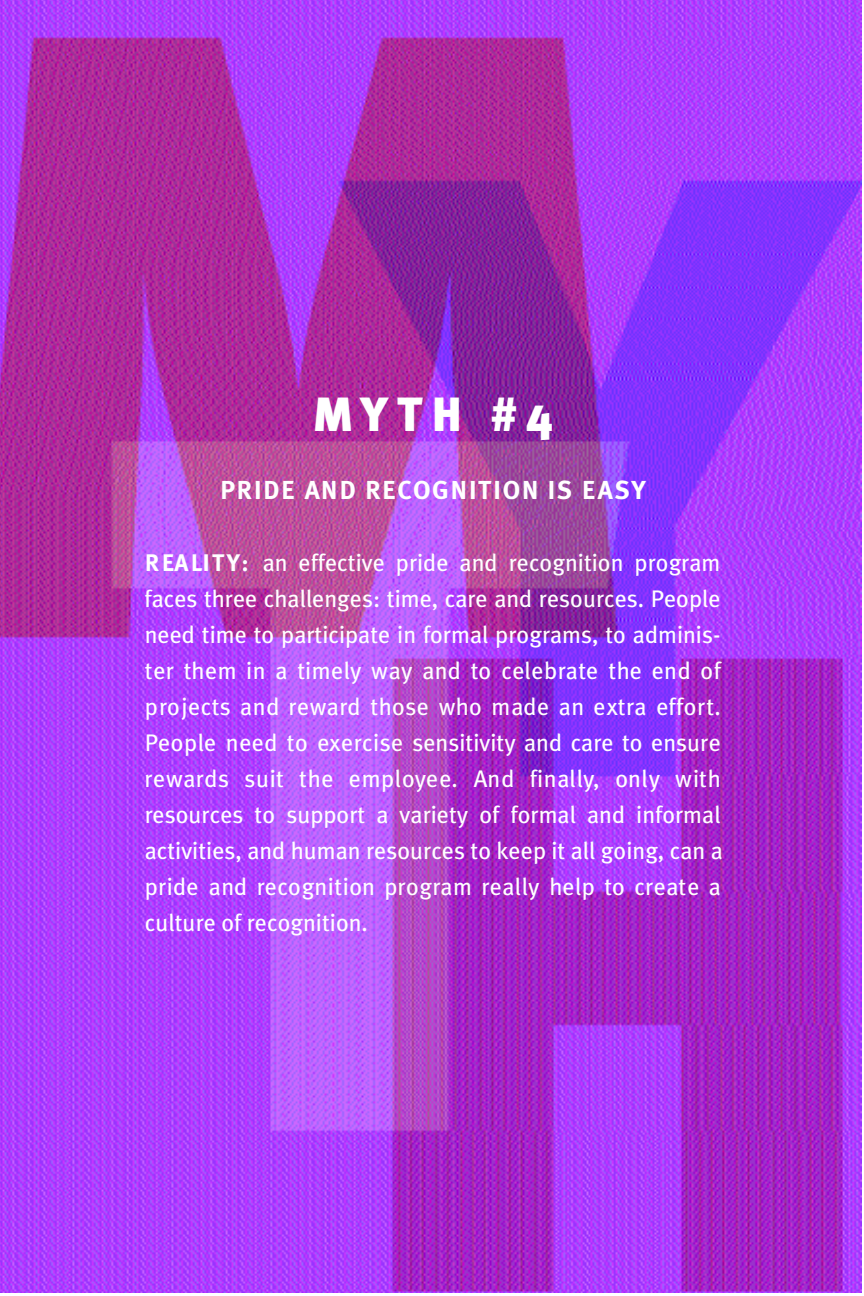
<style>
.page{position:relative;width:864px;height:1296px;background:#fff}
.page>*{position:absolute;margin:0;border:0;box-sizing:border-box;transform-origin:0 0}
.t1{font:900 48px "Meta Plus";color:#fff}
.t2{font:700 26px "Meta Plus";letter-spacing:.06em;color:#fff}
.t3{font:24px/36px "Meta Plus";color:#fff;text-align:justify}
.s1{font-weight:700}
</style>
<div class="page">
<img style="left:0;top:0;width:862px;height:1293px">
<h1 class="t1" style="left:312px;top:393px;width:243px">MYTH #4</h1>
<p class="t2" style="left:220px;top:479px;width:427px">PRIDE AND RECOG N I TION IS EAS Y</p>
<p class="t3" style="left:145px;top:546px;width:580px"><span class="s1">R EA LI TY:</span> an effective pride and recognition program faces three challenges: time, care and resources. People need time to participate in formal programs, to adminis&shy;ter them in a timely way and to celebrate the end of p ro jects and re w a rd those who made an extra effort .<br>People need to exe rc i s e sensitivity and care to ensure re w a rds suit the employee. And finally, only with resources to support a variety of formal and informal activities, and human resources to keep it all going, can a pride and recognition pro g ram really help to create a culture of recognition.</p>
</div>
